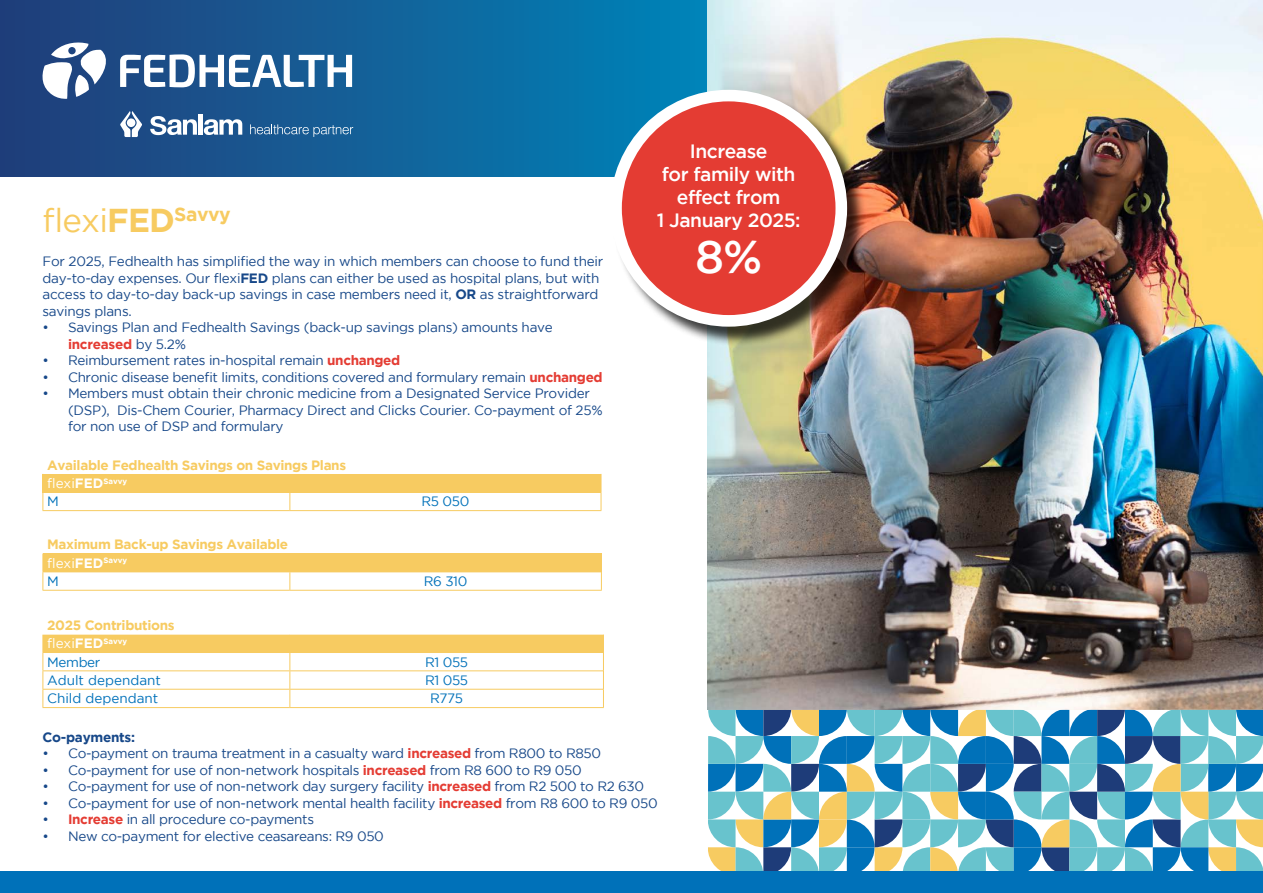
<style>
.page{position:relative;width:1263px;height:893px;background:#fff}
.page>*{position:absolute;margin:0;border:0;box-sizing:border-box;transform-origin:0 0}
.t1{font:500 46.2px "Gotham";color:#fff}
.t2{font:33px "Gotham";color:#f7cb61}
.t3{font:500 19.2px/23.1px "Gotham";letter-spacing:-.025em;color:#fff;text-align:center}
.t4{font:13.5px/16.5px "Gotham";letter-spacing:-.02em;color:#174889}
.t5{font:700 13.5px/18.3px "Gotham";letter-spacing:-.025em;color:#f7cb61}
.t6{font:13.5px "Gotham";color:#0071b9}
.t7{font:700 13.5px "Gotham";letter-spacing:-.02em;color:#174889}
.s1{font-weight:700}
.s2{font-weight:700;color:#e43c33}
.s3{font-weight:400;color:#fff}
.s4{color:#fff}
.s5{font-weight:400;color:#0071b9}
</style>
<div class="page">
<svg style="left:0;top:0;width:708px;height:176px;background:#116098"></svg>
<img style="left:708px;top:0;width:555px;height:709px">
<svg style="left:708px;top:710px;width:555px;height:162px"></svg>
<svg style="left:120px;top:54px;width:232px;height:33px"></svg>
<svg style="left:41px;top:41px;width:70px;height:58px"></svg>
<svg style="left:250px;top:124px;width:103px;height:13px"></svg>
<svg style="left:204px;top:119px;width:38px;height:16px"></svg>
<svg style="left:150px;top:116px;width:47px;height:19px"></svg>
<hr style="left:199px;top:114px;width:4px;height:21px;background:#fff">
<svg style="left:120px;top:111px;width:22px;height:26px"></svg>
<div style="left:127px;top:118px;width:8px;height:9px;background:#fff;border-radius:50%"></div>
<div style="left:43px;top:474px;width:558px;height:18px;background:#f7cb61"></div>
<hr style="left:43px;top:492px;width:247px;height:1px;background:#f7cb61">
<svg style="left:43px;top:493px;width:1px;height:17px"></svg>
<hr style="left:290px;top:492px;width:311px;height:1px;background:#f7cb61">
<svg style="left:289px;top:493px;width:1px;height:17px"></svg>
<hr style="left:43px;top:510px;width:247px;height:1px;background:#f7cb61">
<hr style="left:290px;top:510px;width:311px;height:1px;background:#f7cb61">
<svg style="left:601px;top:474px;width:1px;height:36px"></svg>
<div style="left:43px;top:553px;width:558px;height:19px;background:#f7cb61"></div>
<svg style="left:43px;top:572px;width:1px;height:18px"></svg>
<svg style="left:289px;top:572px;width:1px;height:18px"></svg>
<hr style="left:43px;top:590px;width:247px;height:1px;background:#f7cb61">
<hr style="left:290px;top:590px;width:312px;height:1px;background:#f7cb61">
<svg style="left:601px;top:553px;width:1px;height:37px"></svg>
<div style="left:43px;top:634px;width:560px;height:18px;background:#f7cb61"></div>
<hr style="left:43px;top:652px;width:247px;height:1px;background:#f7cb61">
<hr style="left:290px;top:652px;width:313px;height:1px;background:#f7cb61">
<hr style="left:43px;top:670px;width:247px;height:1px;background:#f7cb61">
<hr style="left:290px;top:670px;width:313px;height:1px;background:#f7cb61">
<hr style="left:43px;top:689px;width:247px;height:1px;background:#f7cb61">
<hr style="left:290px;top:689px;width:313px;height:1px;background:#f7cb61">
<svg style="left:289px;top:653px;width:1px;height:54px"></svg>
<hr style="left:43px;top:707px;width:247px;height:1px;background:#f7cb61">
<hr style="left:290px;top:707px;width:314px;height:1px;background:#f7cb61">
<svg style="left:43px;top:653px;width:1px;height:54px"></svg>
<hr style="left:43px;top:634px;width:247px;height:1px;background:#fff">
<hr style="left:290px;top:634px;width:314px;height:1px;background:#fff">
<svg style="left:603px;top:634px;width:1px;height:73px"></svg>
<div style="left:0;top:872px;width:1263px;height:21px;background:#0071b9"></div>
<div style="left:613px;top:92px;width:254px;height:254px;background:#000;opacity:.75"></div>
<div style="left:616px;top:96px;width:225px;height:225px;background:#e43c33;border-radius:50%"></div>
<div style="left:610px;top:90px;width:237px;height:237px;border:12px solid #fff;border-radius:50%"></div>
<h2 class="t2" style="left:43px;top:202px;width:190px">flexi<span class="s1">FED</span><sup>Savvy</sup></h2>
<p class="t4" style="left:43px;top:253px;width:562px">For 2025, Fedhealth has simplified the way in which members can choose to fund their day-to-day expenses. Our flexi<span class="s1">FED</span> plans can either be used as hospital plans, but with access to day-to-day back-up savings in case members need it, <span class="s1">OR</span> as straightforward savings plans.</p>
<p class="t4" style="left:68px;top:319px;width:486px;text-indent:-26px">• Savings Plan and Fedhealth Savings (back-up savings plans) amounts have <span class="s2">increased</span> by 5.2%</p>
<p class="t4" style="left:43px;top:352px;width:359px">• Reimbursement rates in-hospital remain <span class="s2">unchanged</span></p>
<p class="t4" style="left:43px;top:369px;width:562px">• Chronic disease benefit limits, conditions covered and formulary remain <span class="s2">unchanged</span></p>
<p class="t4" style="left:68px;top:385px;width:536px;text-indent:-26px">• Members must obtain their chronic medicine from a Designated Service Provider (DSP), Dis-Chem Courier, Pharmacy Direct and Clicks Courier. Co-payment of 25% for non use of DSP and formulary</p>
<p class="t5" style="left:47px;top:455px;width:300px">Available Fedhealth Savings on Savings Plans <span class="s3">flexi</span><span class="s4">FED</span><sup>Savvy<br></sup><span class="s5">M</span></p>
<p class="t6" style="left:421px;top:494px;width:49px">R5 050</p>
<p class="t5" style="left:47px;top:535px;width:243px">Maximum Back-up Savings Available <span class="s3">flexi</span><span class="s4">FED</span><sup>Savvy<br></sup><span class="s5">M</span></p>
<p class="t5" style="left:47px;top:615px;width:129px">2025 Contributions <span class="s3">flexi</span><span class="s4">FED</span><sup>Savvy<br></sup><span class="s5">Member</span></p>
<p class="t6" style="left:424px;top:574px;width:45px">R6 310</p>
<p class="t6" style="left:425px;top:654px;width:45px">R1 055</p>
<p class="t6" style="left:47px;top:673px;width:115px">Adult dependant</p>
<p class="t6" style="left:425px;top:673px;width:45px">R1 055</p>
<p class="t6" style="left:47px;top:691px;width:113px">Child dependant</p>
<p class="t6" style="left:430px;top:691px;width:35px">R775</p>
<h3 class="t3" style="left:657px;top:139px;width:145px">Increase<br>for family with effect from<br>1 January 2025:</h3>
<h1 class="t1" style="left:695px;top:230px;width:69px">8%</h1>
<p class="t7" style="left:43px;top:729px;width:94px">Co-payments:</p>
<p class="t4" style="left:43px;top:745px;width:560px">• Co-payment on trauma treatment in a casualty ward <span class="s2">increased</span> from R800 to R850</p>
<p class="t4" style="left:43px;top:762px;width:541px">• Co-payment for use of non-network hospitals <span class="s2">increased</span> from R8 600 to R9 050</p>
<p class="t4" style="left:43px;top:778px;width:603px">• Co-payment for use of non-network day surgery facility <span class="s2">increased</span> from R2 500 to R2 630</p>
<p class="t4" style="left:43px;top:795px;width:617px">• Co-payment for use of non-network mental health facility <span class="s2">increased</span> from R8 600 to R9 050</p>
<p class="t4" style="left:43px;top:811px;width:273px">• <span class="s2">Increase</span> in all procedure co-payments</p>
<p class="t4" style="left:43px;top:828px;width:343px">• New co-payment for elective ceasareans: R9 050</p>
</div>
